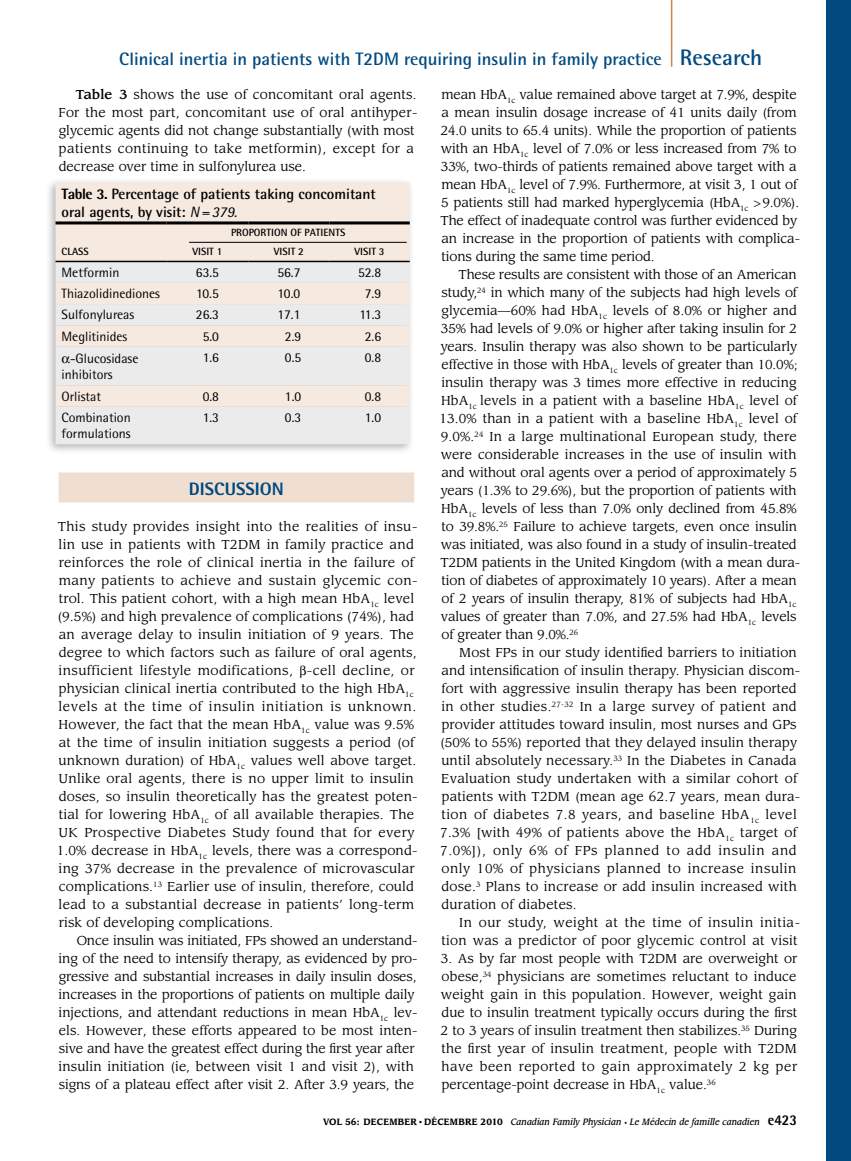
<style>
.page{position:relative;width:851px;height:1161px;background:#fff}
.page>*{position:absolute;margin:0;border:0;box-sizing:border-box;transform-origin:0 0}
.t1{font:700 18px "Rotis Semi Sans Std";color:#004a80}
.t2{font:800 18px "Rotis Semi Sans Std";color:#004a80}
.t3{font:700 15px/18px "Rotis Semi Sans Std";color:#000}
.t4{font:13.5px/16.2px "Rotis Semi Sans Std";color:#000}
.t5{font:12.75px/18px "Leawood Std";letter-spacing:.01em;color:#000}
.t6{font:12.75px/18px "Leawood Std";letter-spacing:-.01em;color:#000}
.t7{font:700 10.5px "Rotis Semi Sans Std";color:#000}
.t8{font:italic 500 9px "Leawood Std";color:#000;scale:.9 1}
.s1{font-size:22.5px}
.s2{font-weight:500}
.s3{font-weight:800}
.s4{font-weight:400;font-style:italic}
.s5{font-weight:700;font-style:normal}
.s6{font-family:"Times";font-weight:400;font-style:normal}
.s7{font-style:normal;font-size:6px}
.s8{font-family:"Rotis Semi Sans Std";font-weight:800;font-style:normal;font-size:15px}
</style>
<div class="page">
<div style="left:826px;top:0;width:24px;height:1161px;background:#004a80"></div>
<hr style="left:670px;top:0;width:2px;height:67px;background:#cc8354">
<div style="left:58px;top:472px;width:356px;height:30px;background:#f0ded0"></div>
<div style="left:44px;top:177px;width:371px;height:278px;background:#000;opacity:.3"></div>
<div style="left:56px;top:183px;width:354px;height:78px;background:#f5e9e0"></div>
<svg style="left:56px;top:262px;width:354px;height:182px;fill:#ebebec"></svg>
<hr style="left:56px;top:221px;width:110px;height:3px;background:#000">
<hr style="left:166px;top:221px;width:82px;height:3px;background:#000">
<hr style="left:248px;top:221px;width:81px;height:3px;background:#000">
<hr style="left:329px;top:221px;width:81px;height:3px;background:#000">
<hr style="left:56px;top:261px;width:110px;height:1px;background:#000">
<hr style="left:166px;top:261px;width:82px;height:1px;background:#000">
<hr style="left:248px;top:261px;width:81px;height:1px;background:#000">
<hr style="left:329px;top:261px;width:81px;height:1px;background:#000">
<hr style="left:189px;top:242px;width:217px;height:1px;background:#000">
<svg style="left:62px;top:356px;width:8px;height:8px"></svg>
<h1 class="t1" style="left:119px;top:48px;width:644px">Clinical inertia in patients with T2DM requiring insulin in family practice <span class="s1">Research</span></h1>
<p class="t5" style="left:59px;top:86px;width:360px;text-indent:17px"><span class="s2">Table 3</span> shows the use of concomitant oral agents.<br>For the most part, concomitant use of oral antihyper&shy;glycemic agents did not change substantially (with most patients continuing to take metformin), except for a decrease over time in sulfonylurea use.</p>
<p class="t6" style="left:440px;top:86px;width:361px">mean HbA<sub>1c</sub> value remained above target at 7.9%, despite a mean insulin dosage increase of 41 units daily (from 24.0 units to 65.4 units). While the proportion of patients with an HbA<sub>1c</sub> level of 7.0% or less increased from 7% to 33%, two-thirds of patients remained above target with a mean HbA<sub>1c</sub> level of 7.9%. Furthermore, at visit 3, 1 out of 5 patients still had marked hyperglycemia (HbA<sub>1c</sub> &gt;9.0%).<br>The effect of inadequate control was further evidenced by an increase in the proportion of patients with complica&shy;tions during the same time period.</p>
<p class="t6" style="left:439px;top:266px;width:362px;text-indent:19px">These results are consistent with those of an American study,<sup>24</sup> in which many of the subjects had high levels of glycemia—60% had HbA<sub>1c</sub> levels of 8.0% or higher and 35% had levels of 9.0% or higher after taking insulin for 2 years. Insulin therapy was also shown to be particularly effective in those with HbA<sub>1c</sub> levels of greater than 10.0%; insulin therapy was 3 times more effective in reducing HbA<sub>1c</sub> levels in a patient with a baseline HbA<sub>1c</sub> level of 13.0% than in a patient with a baseline HbA<sub>1c</sub> level of 9.0%.<sup>24</sup> In a large multinational European study, there were considerable increases in the use of insulin with and without oral agents over a period of approximately 5 years (1.3% to 29.6%), but the proportion of patients with HbA<sub>1c</sub> levels of less than 7.0% only declined from 45.8% to 39.8%.<sup>25</sup> Failure to achieve targets, even once insulin was initiated, was also found in a study of insulin-treated T2DM patients in the United Kingdom (with a mean dura&shy;tion of diabetes of approximately 10 years). After a mean of 2 years of insulin therapy, 81% of subjects had HbA<sub>1c </sub>values of greater than 7.0%, and 27.5% had HbA<sub>1c</sub> levels of greater than 9.0%.<sup>26</sup></p>
<p class="t5" style="left:440px;top:644px;width:361px;text-indent:19px">Most FPs in our study identified barriers to initiation and intensification of insulin therapy. Physician discom&shy;fort with aggressive insulin therapy has been reported in other studies.<sup>27-32</sup> In a large survey of patient and provider attitudes toward insulin, most nurses and GPs (50% to 55%) reported that they delayed insulin therapy until absolutely necessary.<sup>33</sup> In the Diabetes in Canada Evaluation study undertaken with a similar cohort of patients with T2DM (mean age 62.7 years, mean dura&shy;tion of diabetes 7.8 years, and baseline HbA<sub>1c</sub> level 7.3% [with 49% of patients above the HbA<sub>1c</sub> target of 7.0%]), only 6% of FPs planned to add insulin and only 10% of physicians planned to increase insulin dose.<sup>3</sup> Plans to increase or add insulin increased with duration of diabetes.</p>
<p class="t5" style="left:441px;top:914px;width:360px;text-align:right">In our study, weight at the time of insulin initia&shy;tion was a predictor of poor glycemic control at visit</p>
<p class="t5" style="left:440px;top:950px;width:358px;text-align:justify">3. As by far most people with T2DM are overweight or obese,<sup>34</sup> physicians are sometimes reluctant to induce weight gain in this population. However, weight gain due to insulin treatment typically occurs during the first 2 to 3 years of insulin treatment then stabilizes.<sup>35</sup> During the first year of insulin treatment, people with T2DM have been reported to gain approximately 2 kg per percentage-point decrease in HbA<sub>1c</sub> value.<sup>36</sup></p>
<p class="t3" style="left:62px;top:185px;width:316px"><span class="s3">Table 3.</span> Percentage of patients taking concomitant oral agents, by visit: <span class="s4">N=379.</span></p>
<p class="t7" style="left:62px;top:245px;width:12px">Class</p>
<p class="t7" style="left:231px;top:226px;width:116px">PROPORTION OF PATIENTS</p>
<p class="t7" style="left:192px;top:245px;width:11px">Visit</p>
<p class="t7" style="left:217px;top:245px;width:7px">1</p>
<p class="t7" style="left:274px;top:245px;width:11px">Visit</p>
<p class="t7" style="left:298px;top:245px;width:7px">2</p>
<p class="t7" style="left:354px;top:245px;width:11px">Visit</p>
<p class="t7" style="left:379px;top:245px;width:7px">3</p>
<p class="t4" style="left:62px;top:264px;width:59px">Metformin</p>
<p class="t4" style="left:196px;top:264px;width:25px">63.5</p>
<p class="t4" style="left:277px;top:264px;width:25px">56.7</p>
<p class="t4" style="left:358px;top:264px;width:25px">52.8</p>
<p class="t4" style="left:62px;top:285px;width:100px">Thiazolidinediones</p>
<p class="t4" style="left:196px;top:285px;width:24px">10.5</p>
<p class="t4" style="left:277px;top:285px;width:24px">10.0</p>
<p class="t4" style="left:365px;top:285px;width:18px">7.9</p>
<p class="t4" style="left:62px;top:307px;width:74px">Sulfonylureas</p>
<p class="t4" style="left:196px;top:307px;width:25px">26.3</p>
<p class="t4" style="left:277px;top:307px;width:25px">17.1</p>
<p class="t4" style="left:359px;top:307px;width:23px">11.3</p>
<p class="t4" style="left:62px;top:328px;width:67px">Meglitinides</p>
<p class="t4" style="left:203px;top:328px;width:18px">5.0</p>
<p class="t4" style="left:285px;top:328px;width:18px">2.9</p>
<p class="t4" style="left:365px;top:328px;width:18px">2.6</p>
<p class="t4" style="left:62px;top:350px;width:78px;text-indent:9px">-Glucosidase inhibitors</p>
<p class="t4" style="left:203px;top:349px;width:18px">1.6</p>
<p class="t4" style="left:285px;top:349px;width:18px">0.5</p>
<p class="t4" style="left:365px;top:349px;width:18px">0.8</p>
<p class="t4" style="left:62px;top:388px;width:41px">Orlistat</p>
<p class="t4" style="left:203px;top:388px;width:18px">0.8</p>
<p class="t4" style="left:285px;top:388px;width:18px">1.0</p>
<p class="t4" style="left:365px;top:388px;width:18px">0.8</p>
<p class="t4" style="left:62px;top:409px;width:71px">Combination formulations</p>
<p class="t4" style="left:203px;top:409px;width:18px">1.3</p>
<p class="t4" style="left:285px;top:409px;width:18px">0.3</p>
<p class="t4" style="left:365px;top:409px;width:18px">1.0</p>
<h1 class="t2" style="left:189px;top:477px;width:97px">DISCUSSION</h1>
<p class="t5" style="left:57px;top:518px;width:362px">This study provides insight into the realities of insu&shy;lin use in patients with T2DM in family practice and reinforces the role of clinical inertia in the failure of many patients to achieve and sustain glycemic con&shy;trol. This patient cohort, with a high mean HbA<sub>1c</sub> level (9.5%) and high prevalence of complications (74%), had an average delay to insulin initiation of 9 years. The degree to which factors such as failure of oral agents, insufficient lifestyle modifications, -cell decline, or physician clinical inertia contributed to the high HbA<sub>1c </sub>levels at the time of insulin initiation is unknown.<br>However, the fact that the mean HbA<sub>1c</sub> value was 9.5% at the time of insulin initiation suggests a period (of unknown duration) of HbA<sub>1c</sub> values well above target.<br>Unlike oral agents, there is no upper limit to insulin doses, so insulin theoretically has the greatest poten&shy;tial for lowering HbA<sub>1c</sub> of all available therapies. The UK Prospective Diabetes Study found that for every 1.0% decrease in HbA<sub>1c</sub> levels, there was a correspond&shy;ing 37% decrease in the prevalence of microvascular complications.<sup>13</sup> Earlier use of insulin, therefore, could lead to a substantial decrease in patients’ long-term risk of developing complications.</p>
<p class="t6" style="left:59px;top:932px;width:360px;text-indent:18px">Once insulin was initiated, FPs showed an understand&shy;ing of the need to intensify therapy, as evidenced by pro&shy;gressive and substantial increases in daily insulin doses, increases in the proportions of patients on multiple daily injections, and attendant reductions in mean HbA<sub>1c</sub> lev&shy;els. However, these efforts appeared to be most inten&shy;sive and have the greatest effect during the first year after insulin initiation (ie, between visit 1 and visit 2), with signs of a plateau effect after visit 2. After 3.9 years, the</p>
<p class="t8" style="left:323px;top:1116px;width:528px"><span class="s5">VOL 56: DECEMBER</span> <span class="s6">•</span> <span class="s5">DÉCEMBRE 2010</span> Canadian Family Physician <span class="s7">•</span> Le Médecin de famille canadien <span class="s8">e423</span></p>
</div>
